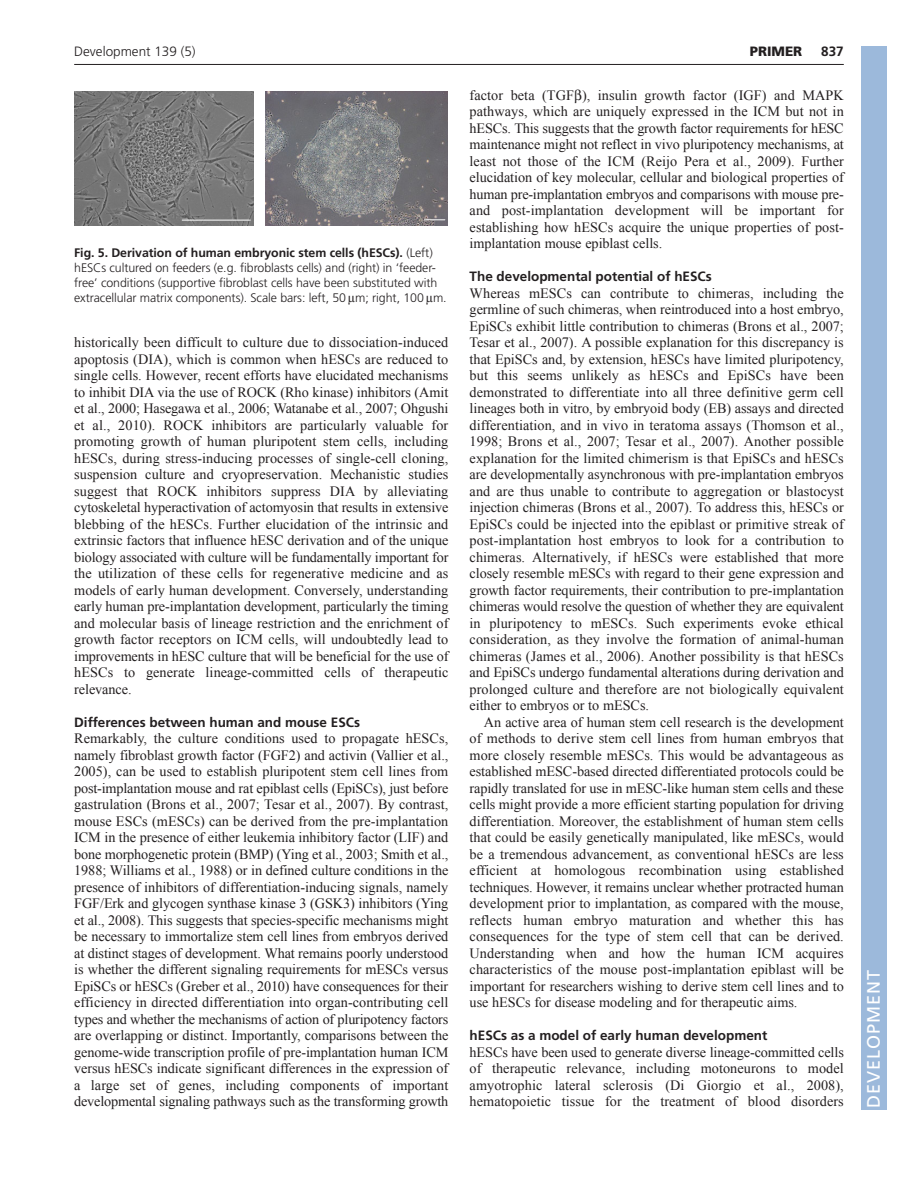
<style>
.page{position:relative;width:918px;height:1188px;background:#fff}
.page>*{position:absolute;margin:0;border:0;box-sizing:border-box;transform-origin:0 0}
.t1{font:18px "Frutiger LT Std";letter-spacing:.055em;color:#fff}
.t2{font:14.25px/16.5px "Times New Roman";letter-spacing:-.005em;color:#231f20;text-align:justify}
.t3{font:700 13.5px "Frutiger LT Std";color:#231f20}
.t4{font:300 13.5px "Frutiger LT Std";color:#231f20}
.t5{font:900 13.5px "Frutiger LT Std";color:#231f20}
.t6{font:300 12.3px/15px "Frutiger LT Std";letter-spacing:-.005em;color:#231f20}
.s1{font-weight:700}
</style>
<div class="page">
<hr style="left:74px;top:64px;width:770px;height:1px;background:#231f20">
<img style="left:266px;top:91px;width:181px;height:134px">
<img style="left:75px;top:91px;width:179px;height:134px">
<hr style="left:182px;top:220px;width:68px;height:1px;background:#fff">
<svg style="left:425px;top:219px;width:20px;height:1px"></svg>
<div style="left:861px;top:46px;width:25px;height:1064px;background:#9cb9db"></div>
<p class="t4" style="left:74px;top:46px;width:123px">Development 139 (5)</p>
<p class="t5" style="left:750px;top:46px;width:54px">PRIMER</p>
<p class="t3" style="left:821px;top:46px;width:24px">837</p>
<p class="t6" style="left:74px;top:246px;width:374px"><span class="s1">Fig. 5. Derivation of human embryonic stem cells (hESCs).</span> (Left) hESCs cultured on feeders (e.g. fibroblasts cells) and (right) in ‘feeder&shy;free’ conditions (supportive fibroblast cells have been substituted with extracellular matrix components). Scale bars: left, 50 m; right, 100 m.</p>
<p class="t2" style="left:74px;top:334px;width:376px">historically been difficult to culture due to dissociation-induced apoptosis (DIA), which is common when hESCs are reduced to single cells. However, recent efforts have elucidated mechanisms to inhibit DIA via the use of ROCK (Rho kinase) inhibitors (Amit et al., 2000; Hasegawa et al., 2006; Watanabe et al., 2007; Ohgushi et al., 2010). ROCK inhibitors are particularly valuable for promoting growth of human pluripotent stem cells, including hESCs, during stress-inducing processes of single-cell cloning, suspension culture and cryopreservation. Mechanistic studies suggest that ROCK inhibitors suppress DIA by alleviating cytoskeletal hyperactivation of actomyosin that results in extensive blebbing of the hESCs. Further elucidation of the intrinsic and extrinsic factors that influence hESC derivation and of the unique biology associated with culture will be fundamentally important for the utilization of these cells for regenerative medicine and as models of early human development. Conversely, understanding early human pre-implantation development, particularly the timing and molecular basis of lineage restriction and the enrichment of growth factor receptors on ICM cells, will undoubtedly lead to improvements in hESC culture that will be beneficial for the use of hESCs to generate lineage-committed cells of therapeutic relevance.</p>
<p class="t3" style="left:74px;top:717px;width:287px">Differences between human and mouse ESCs</p>
<p class="t2" style="left:74px;top:730px;width:376px">Remarkably, the culture conditions used to propagate hESCs, namely fibroblast growth factor (FGF2) and activin (Vallier et al., 2005), can be used to establish pluripotent stem cell lines from post-implantation mouse and rat epiblast cells (EpiSCs), just before gastrulation (Brons et al., 2007; Tesar et al., 2007). By contrast, mouse ESCs (mESCs) can be derived from the pre-implantation ICM in the presence of either leukemia inhibitory factor (LIF) and bone morphogenetic protein (BMP) (Ying et al., 2003; Smith et al., 1988; Williams et al., 1988) or in defined culture conditions in the presence of inhibitors of differentiation-inducing signals, namely FGF/Erk and glycogen synthase kinase 3 (GSK3) inhibitors (Ying et al., 2008). This suggests that species-specific mechanisms might be necessary to immortalize stem cell lines from embryos derived at distinct stages of development. What remains poorly understood is whether the different signaling requirements for mESCs versus EpiSCs or hESCs (Greber et al., 2010) have consequences for their efficiency in directed differentiation into organ-contributing cell types and whether the mechanisms of action of pluripotency factors are overlapping or distinct. Importantly, comparisons between the genome-wide transcription profile of pre-implantation human ICM versus hESCs indicate significant differences in the expression of a large set of genes, including components of important developmental signaling pathways such as the transforming growth</p>
<p class="t2" style="left:470px;top:87px;width:376px">factor beta (TGF ), insulin growth factor (IGF) and MAPK pathways, which are uniquely expressed in the ICM but not in hESCs. This suggests that the growth factor requirements for hESC maintenance might not reflect in vivo pluripotency mechanisms, at least not those of the ICM (Reijo Pera et al., 2009). Further elucidation of key molecular, cellular and biological properties of human pre-implantation embryos and comparisons with mouse pre&shy;and post-implantation development will be important for establishing how hESCs acquire the unique properties of post&shy;implantation mouse epiblast cells.</p>
<p class="t3" style="left:470px;top:271px;width:244px">The developmental potential of hESCs</p>
<p class="t2" style="left:470px;top:285px;width:376px">Whereas mESCs can contribute to chimeras, including the germline of such chimeras, when reintroduced into a host embryo, EpiSCs exhibit little contribution to chimeras (Brons et al., 2007; Tesar et al., 2007). A possible explanation for this discrepancy is that EpiSCs and, by extension, hESCs have limited pluripotency, but this seems unlikely as hESCs and EpiSCs have been demonstrated to differentiate into all three definitive germ cell lineages both in vitro, by embryoid body (EB) assays and directed differentiation, and in vivo in teratoma assays (Thomson et al., 1998; Brons et al., 2007; Tesar et al., 2007). Another possible explanation for the limited chimerism is that EpiSCs and hESCs are developmentally asynchronous with pre-implantation embryos and are thus unable to contribute to aggregation or blastocyst injection chimeras (Brons et al., 2007). To address this, hESCs or EpiSCs could be injected into the epiblast or primitive streak of post-implantation host embryos to look for a contribution to chimeras. Alternatively, if hESCs were established that more closely resemble mESCs with regard to their gene expression and growth factor requirements, their contribution to pre-implantation chimeras would resolve the question of whether they are equivalent in pluripotency to mESCs. Such experiments evoke ethical consideration, as they involve the formation of animal-human chimeras (James et al., 2006). Another possibility is that hESCs and EpiSCs undergo fundamental alterations during derivation and prolonged culture and therefore are not biologically equivalent either to embryos or to mESCs.</p>
<p class="t2" style="left:470px;top:714px;width:376px;text-indent:14px">An active area of human stem cell research is the development of methods to derive stem cell lines from human embryos that more closely resemble mESCs. This would be advantageous as established mESC-based directed differentiated protocols could be rapidly translated for use in mESC-like human stem cells and these cells might provide a more efficient starting population for driving differentiation. Moreover, the establishment of human stem cells that could be easily genetically manipulated, like mESCs, would be a tremendous advancement, as conventional hESCs are less efficient at homologous recombination using established techniques. However, it remains unclear whether protracted human development prior to implantation, as compared with the mouse, reflects human embryo maturation and whether this has consequences for the type of stem cell that can be derived.<br>Understanding when and how the human ICM acquires characteristics of the mouse post-implantation epiblast will be important for researchers wishing to derive stem cell lines and to use hESCs for disease modeling and for therapeutic aims.</p>
<p class="t3" style="left:470px;top:1030px;width:299px">hESCs as a model of early human development</p>
<p class="t2" style="left:470px;top:1044px;width:376px">hESCs have been used to generate diverse lineage-committed cells of therapeutic relevance, including motoneurons to model amyotrophic lateral sclerosis (Di Giorgio et al., 2008), hematopoietic tissue for the treatment of blood disorders</p>
<p class="t1" style="left:863px;top:1108px;width:140px;rotate:-90deg">DEVELOPMENT</p>
</div>
